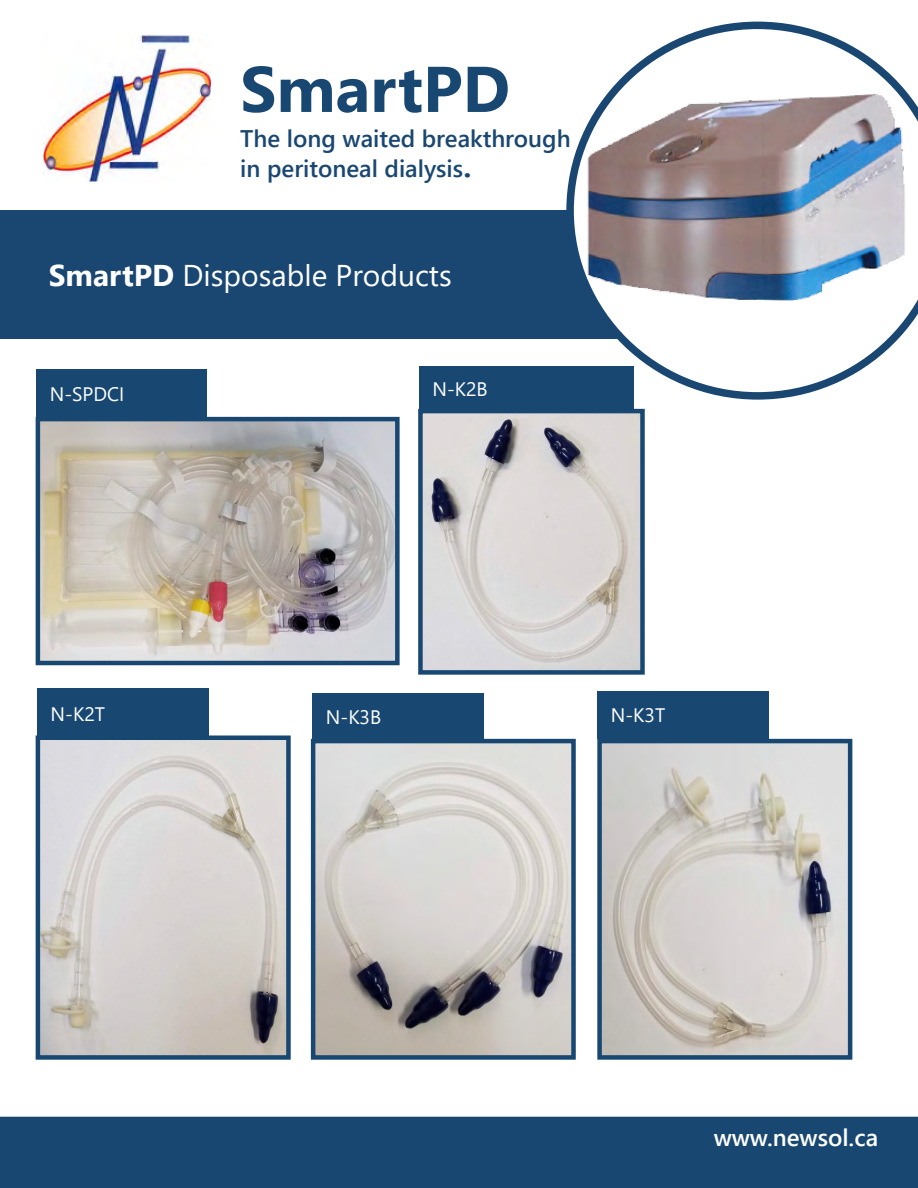
<style>
.page{position:relative;width:918px;height:1188px;background:#fff}
.page>*{position:absolute;margin:0;border:0;box-sizing:border-box;transform-origin:0 0}
.t1{font:700 64.5px "Segoe UI";color:#184871}
.t2{font:30px "Segoe UI";color:#fff}
.t3{font:600 24px/30px "Segoe UI";color:#194771}
.t4{font:600 24px "Segoe UI";color:#fff}
.t5{font:19.5px "Segoe UI";color:#fff}
.s1{font-size:36px}
.s2{font-weight:700}
</style>
<div class="page">
<img style="left:44px;top:35px;width:166px;height:146px">
<img style="left:41px;top:422px;width:354px;height:238px">
<div style="left:36px;top:417px;width:364px;height:248px;border:4px solid #184871"></div>
<div style="left:0;top:211px;width:716px;height:128px;background:#194771"></div>
<svg style="left:566px;top:22px;width:352px;height:378px"></svg>
<div style="left:36px;top:369px;width:171px;height:51px;background:#184871"></div>
<img style="left:423px;top:414px;width:217px;height:256px">
<div style="left:418px;top:409px;width:227px;height:266px;border:4px solid #184871"></div>
<div style="left:419px;top:367px;width:214px;height:44px;background:#184871"></div>
<img style="left:41px;top:741px;width:245px;height:314px">
<div style="left:36px;top:736px;width:255px;height:324px;border:4px solid #184871"></div>
<img style="left:316px;top:744px;width:255px;height:311px">
<div style="left:311px;top:739px;width:265px;height:321px;border:4px solid #184871"></div>
<img style="left:602px;top:744px;width:245px;height:311px">
<div style="left:597px;top:739px;width:255px;height:321px;border:4px solid #184871"></div>
<div style="left:0;top:1117px;width:918px;height:71px;background:#184871"></div>
<div style="left:37px;top:688px;width:171px;height:51px;background:#184871"></div>
<div style="left:312px;top:693px;width:172px;height:47px;background:#184871"></div>
<div style="left:597px;top:691px;width:172px;height:48px;background:#184871"></div>
<h1 class="t1" style="left:240px;top:28px;width:271px">SmartPD</h1>
<p class="t3" style="left:240px;top:121px;width:332px">The long waited breakthrough in peritoneal dialysis<span class="s1">.</span></p>
<p class="t2" style="left:49px;top:247px;width:404px"><span class="s2">SmartPD</span> Disposable Products</p>
<p class="t5" style="left:50px;top:376px;width:76px">N-SPDCI</p>
<p class="t5" style="left:432px;top:371px;width:57px">N-K2B</p>
<p class="t5" style="left:51px;top:695px;width:56px">N-K2T</p>
<p class="t5" style="left:326px;top:698px;width:57px">N-K3B</p>
<p class="t5" style="left:611px;top:697px;width:56px">N-K3T</p>
<p class="t4" style="left:714px;top:1115px;width:166px">www.newsol.ca</p>
</div>
